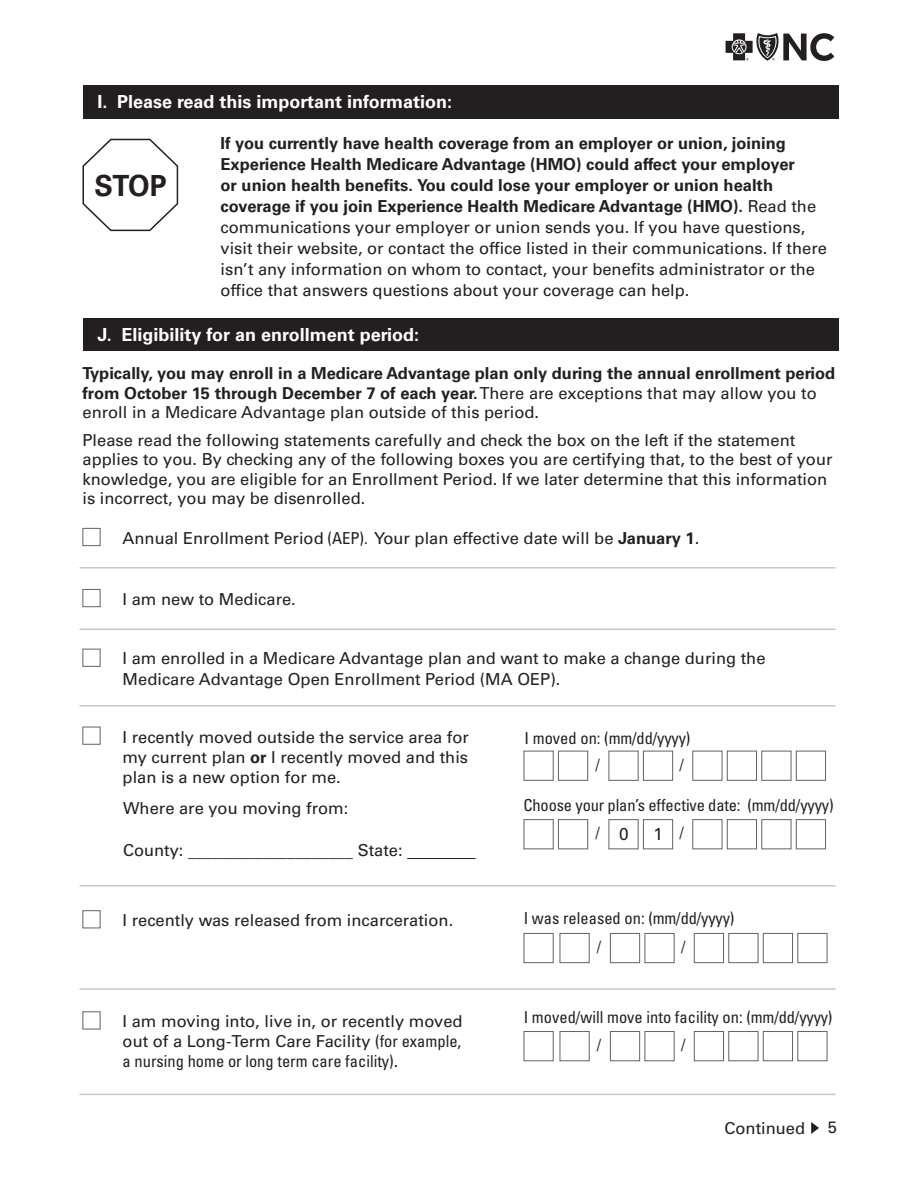
<style>
.page{position:relative;width:918px;height:1188px;background:#fff}
.page>*{position:absolute;margin:0;border:0;box-sizing:border-box;transform-origin:0 0}
.t1{font:700 29.1px "Univers LT Std";color:#231f20;scale:.95 1}
.t2{font:700 18px "Univers LT Std";color:#fff}
.t3{font:17.25px "Univers LT Std";color:#231f20;scale:.9 1}
.t4{font:17.25px "Univers LT Std";color:#231f20}
.FORM_BODY_indent_copy{font:16.5px/21px "Univers LT Std";color:#231f20}
.FORM_BODY_indent_copy-2{font:700 16.5px/19.5px "Univers LT Std";color:#231f20}
.FORM_BODY_indent_copy-3{font:condensed 16.5px "Univers LT Std";color:#231f20}
.s1{font-weight:700}
.s2{font-weight:400}
.s3{font-stretch:condensed}
.s4{font-stretch:normal}
</style>
<div class="page">
<svg style="left:726px;top:33px;width:108px;height:28px"></svg>
<svg style="left:811px;top:1122px;width:8px;height:12px"></svg>
<div style="left:83px;top:85px;width:755px;height:33px;background:#231f20"></div>
<svg style="left:82px;top:138px;width:97px;height:94px"></svg>
<div style="left:83px;top:318px;width:755px;height:32px;background:#231f20"></div>
<div style="left:82px;top:528px;width:18px;height:18px;border:1px solid #636366"></div>
<div style="left:82px;top:589px;width:18px;height:18px;border:1px solid #636366"></div>
<div style="left:82px;top:649px;width:18px;height:18px;border:1px solid #636366"></div>
<hr style="left:80px;top:629px;width:756px;height:1px;background:#c7c8ca">
<hr style="left:80px;top:705px;width:756px;height:2px;background:#c7c8ca">
<hr style="left:80px;top:567px;width:756px;height:2px;background:#c7c8ca">
<div style="left:82px;top:727px;width:18px;height:18px;border:1px solid #636366"></div>
<div style="left:524px;top:751px;width:30px;height:30px;border:1px solid #636366"></div>
<div style="left:558px;top:751px;width:30px;height:30px;border:1px solid #636366"></div>
<div style="left:609px;top:751px;width:30px;height:30px;border:1px solid #636366"></div>
<div style="left:643px;top:751px;width:30px;height:30px;border:1px solid #636366"></div>
<div style="left:692px;top:751px;width:30px;height:30px;border:1px solid #636366"></div>
<div style="left:727px;top:751px;width:30px;height:30px;border:1px solid #636366"></div>
<div style="left:761px;top:751px;width:30px;height:30px;border:1px solid #636366"></div>
<div style="left:796px;top:751px;width:30px;height:30px;border:1px solid #636366"></div>
<hr style="left:407px;top:858px;width:69px;height:1px;background:#231f20">
<hr style="left:80px;top:885px;width:756px;height:2px;background:#c7c8ca">
<div style="left:524px;top:819px;width:30px;height:30px;border:1px solid #636366"></div>
<div style="left:558px;top:819px;width:30px;height:30px;border:1px solid #636366"></div>
<div style="left:609px;top:819px;width:30px;height:30px;border:1px solid #636366"></div>
<div style="left:643px;top:819px;width:30px;height:30px;border:1px solid #636366"></div>
<div style="left:692px;top:819px;width:30px;height:30px;border:1px solid #636366"></div>
<div style="left:727px;top:819px;width:30px;height:30px;border:1px solid #636366"></div>
<div style="left:761px;top:819px;width:30px;height:30px;border:1px solid #636366"></div>
<div style="left:796px;top:819px;width:30px;height:30px;border:1px solid #636366"></div>
<hr style="left:80px;top:988px;width:756px;height:2px;background:#c7c8ca">
<div style="left:82px;top:910px;width:18px;height:18px;border:1px solid #636366"></div>
<div style="left:524px;top:933px;width:30px;height:30px;border:1px solid #636366"></div>
<div style="left:560px;top:933px;width:30px;height:30px;border:1px solid #636366"></div>
<div style="left:610px;top:933px;width:30px;height:30px;border:1px solid #636366"></div>
<div style="left:645px;top:933px;width:30px;height:30px;border:1px solid #636366"></div>
<div style="left:694px;top:933px;width:30px;height:30px;border:1px solid #636366"></div>
<div style="left:728px;top:933px;width:30px;height:30px;border:1px solid #636366"></div>
<div style="left:763px;top:933px;width:30px;height:30px;border:1px solid #636366"></div>
<div style="left:797px;top:933px;width:30px;height:30px;border:1px solid #636366"></div>
<div style="left:82px;top:1011px;width:18px;height:18px;border:1px solid #636366"></div>
<hr style="left:80px;top:1094px;width:756px;height:1px;background:#c7c8ca">
<div style="left:524px;top:1031px;width:30px;height:30px;border:1px solid #636366"></div>
<div style="left:560px;top:1031px;width:30px;height:30px;border:1px solid #636366"></div>
<div style="left:610px;top:1031px;width:30px;height:30px;border:1px solid #636366"></div>
<div style="left:645px;top:1031px;width:30px;height:30px;border:1px solid #636366"></div>
<div style="left:694px;top:1031px;width:30px;height:30px;border:1px solid #636366"></div>
<div style="left:728px;top:1031px;width:30px;height:30px;border:1px solid #636366"></div>
<div style="left:763px;top:1031px;width:30px;height:30px;border:1px solid #636366"></div>
<div style="left:797px;top:1031px;width:30px;height:30px;border:1px solid #636366"></div>
<p class="t2" style="left:98px;top:91px;width:356px">I. Please read this important information:</p>
<p class="t1" style="left:95px;top:168px;width:78px">STOP</p>
<p class="FORM_BODY_indent_copy" style="left:220px;top:133px;width:608px"><span class="s1">If you currently have health coverage from an employer or union, joining Experience Health Medicare Advantage (HMO) could affect your employer<br>or union health benefits. You could lose your employer or union health coverage if you join Experience Health Medicare Advantage (HMO).</span> Read the communications your employer or union sends you. If you have questions, visit their website, or contact the office listed in their communications. If there isn’t any information on whom to contact, your benefits administrator or the office that answers questions about your coverage can help.</p>
<p class="t2" style="left:98px;top:324px;width:323px">J. Eligibility for an enrollment period:</p>
<p class="FORM_BODY_indent_copy-2" style="left:82px;top:364px;width:754px">Typically, you may enroll in a Medicare Advantage plan only during the annual enrollment period from October 15 through December 7 of each year. <span class="s2">There are exceptions that may allow you to enroll in a Medicare Advantage plan outside of this period.</span></p>
<p class="FORM_BODY_indent_copy" style="left:82px;top:430px;width:752px;line-height:19.5px">Please read the following statements carefully and check the box on the left if the statement applies to you. By checking any of the following boxes you are certifying that, to the best of your knowledge, you are eligible for an Enrollment Period. If we later determine that this information is incorrect, you may be disenrolled.</p>
<p class="FORM_BODY_indent_copy" style="left:123px;top:528px;width:578px">Annual Enrollment Period <span class="s3">(AEP).</span> Your plan effective date will be <span class="s1">January 1</span>.</p>
<p class="FORM_BODY_indent_copy" style="left:123px;top:589px;width:175px">I am new to Medicare.</p>
<p class="FORM_BODY_indent_copy" style="left:123px;top:648px;width:644px;line-height:20.2px">I am enrolled in a Medicare Advantage plan and want to make a change during the<br>Medicare Advantage Open Enrollment Period (MA OEP).</p>
<p class="FORM_BODY_indent_copy" style="left:123px;top:727px;width:348px;line-height:20.2px;text-align:justify">I recently moved outside the service area for my current plan <span class="s1">or</span> I recently moved and this plan is a new option for me.</p>
<p class="FORM_BODY_indent_copy-3" style="left:525px;top:728px;width:167px">I moved on: (mm/dd/yyyy)</p>
<p class="t3" style="left:595px;top:755px;width:6px">/</p>
<p class="t3" style="left:680px;top:755px;width:6px">/</p>
<p class="FORM_BODY_indent_copy" style="left:123px;top:798px;width:227px">Where are you moving from:</p>
<p class="FORM_BODY_indent_copy-3" style="left:524px;top:795px;width:312px">Choose your plan’s effective date: (mm/dd/yyyy)</p>
<p class="FORM_BODY_indent_copy" style="left:123px;top:841px;width:281px">County: ____________________ State:</p>
<p class="t3" style="left:595px;top:823px;width:6px">/</p>
<p class="t4" style="left:619px;top:824px;width:11px">0</p>
<p class="t4" style="left:653px;top:824px;width:11px">1</p>
<p class="t3" style="left:680px;top:823px;width:6px">/</p>
<p class="FORM_BODY_indent_copy" style="left:123px;top:909px;width:332px">I recently was released from incarceration.</p>
<p class="FORM_BODY_indent_copy-3" style="left:524px;top:908px;width:212px">I was released on: (mm/dd/yyyy)</p>
<p class="t3" style="left:597px;top:937px;width:6px">/</p>
<p class="t3" style="left:681px;top:937px;width:6px">/</p>
<p class="FORM_BODY_indent_copy" style="left:123px;top:1010px;width:341px">I am moving into, live in, or recently moved</p>
<p class="FORM_BODY_indent_copy" style="left:123px;top:1031px;width:340px">out of a Long-Term Care Facility <span class="s3">(for example,</span></p>
<p class="FORM_BODY_indent_copy-3" style="left:123px;top:1051px;width:277px">a nursing home or long term care facility)<span class="s4">.</span></p>
<p class="FORM_BODY_indent_copy-3" style="left:524px;top:1007px;width:310px">I moved/will move into facility on: (mm/dd/yyyy)</p>
<p class="t3" style="left:597px;top:1035px;width:6px">/</p>
<p class="t3" style="left:681px;top:1035px;width:6px">/</p>
<p class="FORM_BODY_indent_copy" style="left:725px;top:1118px;width:82px">Continued</p>
<p class="FORM_BODY_indent_copy" style="left:828px;top:1117px;width:11px">5</p>
</div>
